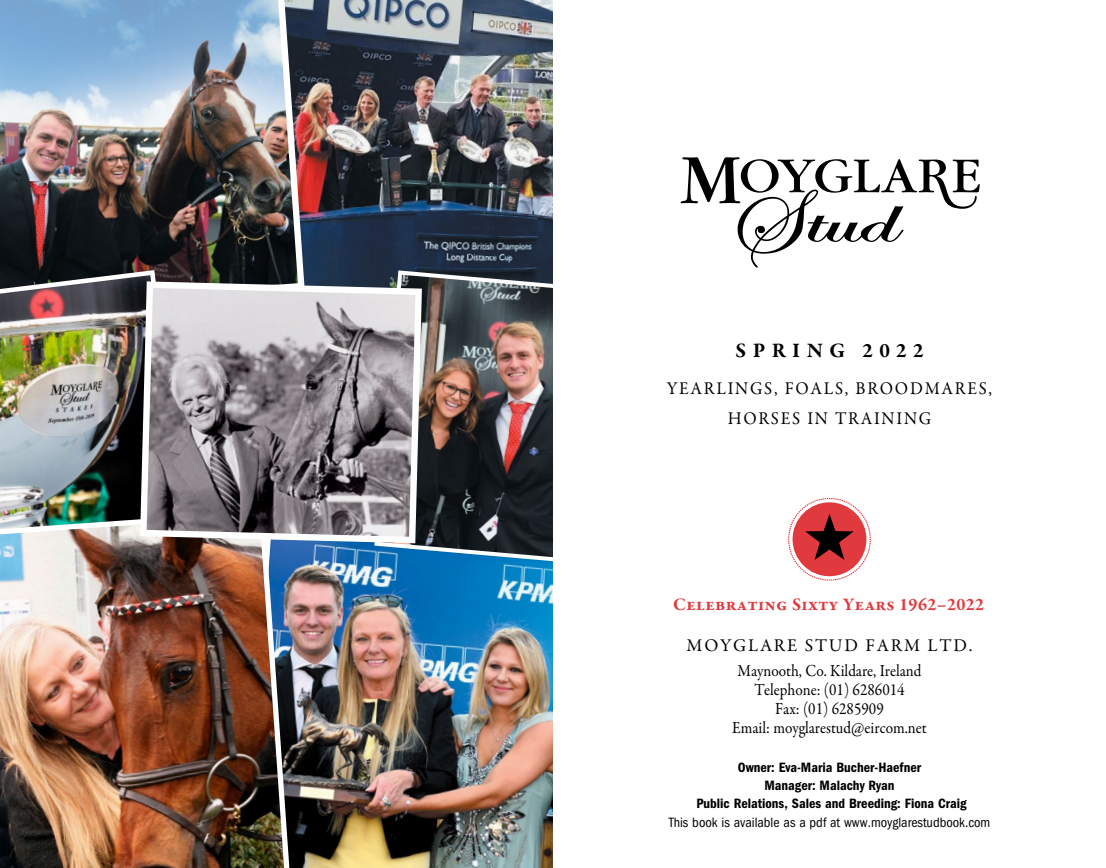
<style>
.page{position:relative;width:1106px;height:868px;background:#fff}
.page>*{position:absolute;margin:0;border:0;box-sizing:border-box;transform-origin:0 0}
.t1{font:700 21px "Garamond Premr Pro";letter-spacing:.31em;color:#000}
.t2{font:18px/30px "Garamond Premr Pro";letter-spacing:.1em;color:#000;text-align:center;scale:.95 1}
.t3{font:700 18px "Garamond Premr Pro";letter-spacing:.02em;color:#e03a3e}
.t4{font:18px "Garamond Premr Pro";letter-spacing:.1em;color:#000}
.t5{font:17px/19px "Garamond Premr Pro";color:#000;text-align:center;scale:.9 1}
.t6{font:14px/18px "ITC Franklin Gothic Std Dm Cd";color:#000;text-align:center}
.t7{font:condensed 14px "ITC Franklin Gothic Std";color:#000}
</style>
<div class="page">
<img style="left:296px;top:546px;width:257px;height:321px">
<img style="left:308px;top:0;width:245px;height:278px">
<img style="left:0;top:0;width:308px;height:278px">
<img style="left:0;top:267px;width:188px;height:240px">
<img style="left:372px;top:268px;width:181px;height:299px">
<img style="left:0;top:507px;width:296px;height:360px">
<svg style="left:680px;top:157px;width:299px;height:110px"></svg>
<svg style="left:788px;top:498px;width:82px;height:82px"></svg>
<svg style="left:137px;top:278px;width:288px;height:268px;background:#949094"></svg>
<p class="t1" style="left:735px;top:338px;width:190px">SPRING 2022</p>
<p class="t2" style="left:667px;top:374px;width:344px">YEARLINGS, FOALS, BROODMARES,<br>HORSES IN TRAINING</p>
<p class="t3" style="left:673px;top:593px;width:312px">Celebrating Sixty Years 1962–2022</p>
<p class="t4" style="left:686px;top:634px;width:287px">MOYGLARE STUD FARM LTD.</p>
<p class="t5" style="left:732px;top:661px;width:218px">Maynooth, Co. Kildare, Ireland<br>Telephone: (01) 6286014<br>Fax: (01) 6285909<br>Email: moyglarestud@eircom.net</p>
<p class="t6" style="left:696px;top:758px;width:271px">Owner: Eva-Maria Bucher-Haefner<br>Manager: Malachy Ryan<br>Public Relations, Sales and Breeding: Fiona Craig</p>
<p class="t7" style="left:668px;top:814px;width:323px">This book is available as a pdf at www.moyglarestudbook.com</p>
</div>
